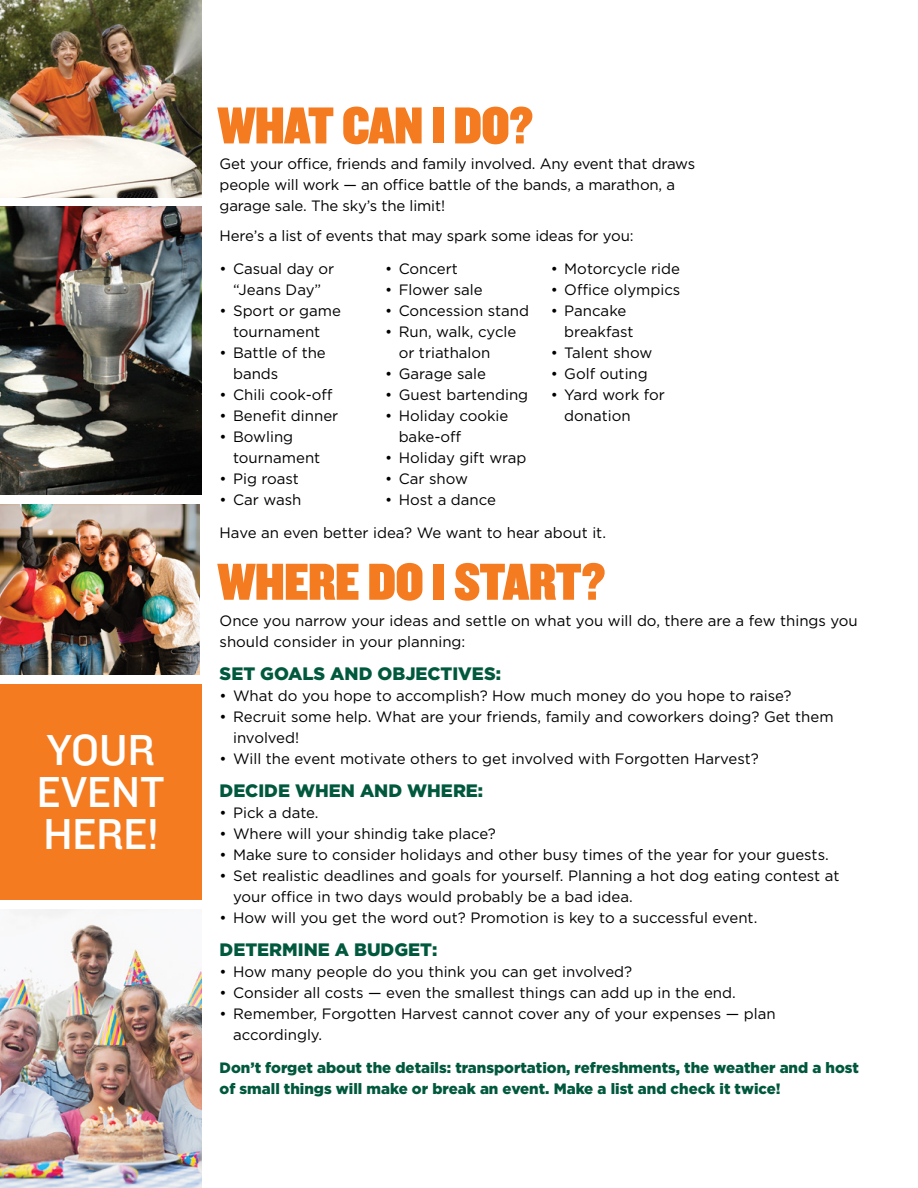
<style>
.page{position:relative;width:918px;height:1188px;background:#fff}
.page>*{position:absolute;margin:0;border:0;box-sizing:border-box;transform-origin:0 0}
.t1{font:54px "Knockout HTF90 Ultmt Welterwt";color:#f47b20}
.t2{font:45px/42px "Knockout HTF31 Junior Middlewt";color:#fff}
.t3{font:900 18px "Gotham";color:#00583d}
.t4{font:15px/21px "Gotham";color:#000}
.t5{font:900 15px/21px "Gotham";color:#00583d}
</style>
<div class="page">
<img style="left:0;top:0;width:202px;height:198px">
<img style="left:0;top:504px;width:200px;height:171px">
<img style="left:0;top:207px;width:202px;height:288px">
<div style="left:0;top:684px;width:202px;height:216px;background:#f47b20"></div>
<img style="left:0;top:909px;width:202px;height:279px">
<h2 class="t2" style="left:37px;top:731px;width:129px">YOUR<br>EVENT<br>HERE!</h2>
<h1 class="t1" style="left:218px;top:96px;width:317px">WHAT CAN I DO?</h1>
<p class="t4" style="left:220px;top:153px;width:477px">Get your office, friends and family involved. Any event that draws people will work — an office battle of the bands, a marathon, a garage sale. The sky’s the limit!</p>
<p class="t4" style="left:220px;top:225px;width:416px">Here’s a list of events that may spark some ideas for you:</p>
<p class="t4" style="left:220px;top:258px;width:116px;text-align:center">• Casual day or “Jeans Day”</p>
<p class="t4" style="left:220px;top:300px;width:123px;text-align:center">• Sport or game tournament</p>
<p class="t4" style="left:233px;top:342px;width:94px;text-indent:-14px">• Battle of the bands</p>
<p class="t4" style="left:220px;top:384px;width:114px">• Chili cook-off</p>
<p class="t4" style="left:220px;top:405px;width:120px">• Benefit dinner</p>
<p class="t4" style="left:233px;top:426px;width:89px;text-indent:-14px">• Bowling tournament</p>
<p class="t4" style="left:220px;top:468px;width:81px">• Pig roast</p>
<p class="t4" style="left:220px;top:489px;width:83px">• Car wash</p>
<p class="t4" style="left:551px;top:258px;width:131px">• Motorcycle ride</p>
<p class="t4" style="left:551px;top:279px;width:131px">• Office olympics</p>
<p class="t4" style="left:564px;top:300px;width:71px;text-indent:-14px">• Pancake breakfast</p>
<p class="t4" style="left:551px;top:342px;width:103px">• Talent show</p>
<p class="t4" style="left:551px;top:363px;width:99px">• Golf outing</p>
<p class="t4" style="left:564px;top:384px;width:102px;text-indent:-14px">• Yard work for donation</p>
<p class="t4" style="left:385px;top:258px;width:74px">• Concert</p>
<p class="t4" style="left:385px;top:279px;width:99px">• Flower sale</p>
<p class="t4" style="left:385px;top:300px;width:145px">• Concession stand</p>
<p class="t4" style="left:399px;top:321px;width:119px;text-indent:-14px">• Run, walk, cycle or triathalon</p>
<p class="t4" style="left:385px;top:363px;width:102px">• Garage sale</p>
<p class="t4" style="left:385px;top:384px;width:145px">• Guest bartending</p>
<p class="t4" style="left:399px;top:405px;width:111px;text-indent:-14px">• Holiday cookie bake-off</p>
<p class="t4" style="left:385px;top:447px;width:143px">• Holiday gift wrap</p>
<p class="t4" style="left:385px;top:468px;width:84px">• Car show</p>
<p class="t4" style="left:385px;top:489px;width:112px">• Host a dance</p>
<p class="t4" style="left:220px;top:522px;width:388px">Have an even better idea? We want to hear about it.</p>
<h1 class="t1" style="left:218px;top:553px;width:389px">WHERE DO I START?</h1>
<p class="t4" style="left:220px;top:610px;width:640px">Once you narrow your ideas and settle on what you will do, there are a few things you should consider in your planning:</p>
<p class="t3" style="left:220px;top:661px;width:13px">set</p>
<p class="t3" style="left:260px;top:661px;width:15px">goa</p>
<p class="t3" style="left:303px;top:661px;width:43px">ls and</p>
<p class="t3" style="left:378px;top:661px;width:75px">Objectives</p>
<p class="t3" style="left:496px;top:661px;width:7px">:</p>
<p class="t4" style="left:220px;top:685px;width:574px">• What do you hope to accomplish? How much money do you hope to raise?</p>
<p class="t4" style="left:233px;top:706px;width:602px;text-indent:-14px">• Recruit some help. What are your friends, family and coworkers doing? Get them involved!</p>
<p class="t4" style="left:220px;top:748px;width:541px">• Will the event motivate others to get involved with Forgotten Harvest?</p>
<p class="t3" style="left:220px;top:778px;width:50px">Decide</p>
<p class="t3" style="left:295px;top:778px;width:34px">When</p>
<p class="t3" style="left:360px;top:778px;width:15px">and</p>
<p class="t3" style="left:407px;top:778px;width:34px">Where</p>
<p class="t3" style="left:478px;top:778px;width:7px">:</p>
<p class="t4" style="left:220px;top:802px;width:101px">• Pick a date.</p>
<p class="t4" style="left:220px;top:823px;width:278px">• Where will your shindig take place?</p>
<p class="t4" style="left:220px;top:844px;width:611px">• Make sure to consider holidays and other busy times of the year for your guests.</p>
<p class="t4" style="left:233px;top:865px;width:608px;text-indent:-14px">• Set realistic deadlines and goals for yourself. Planning a hot dog eating contest at your office in two days would probably be a bad idea.</p>
<p class="t4" style="left:220px;top:907px;width:539px">• How will you get the word out? Promotion is key to a successful event.</p>
<p class="t3" style="left:220px;top:937px;width:14px">deter</p>
<p class="t3" style="left:282px;top:937px;width:27px">mine</p>
<p class="t3" style="left:335px;top:937px;width:34px">a Budget</p>
<p class="t3" style="left:432px;top:937px;width:7px">:</p>
<p class="t4" style="left:220px;top:961px;width:414px">• How many people do you think you can get involved?</p>
<p class="t4" style="left:220px;top:982px;width:518px">• Consider all costs — even the smallest things can add up in the end.</p>
<p class="t4" style="left:233px;top:1003px;width:544px;text-indent:-14px">• Remember, Forgotten Harvest cannot cover any of your expenses — plan accordingly.</p>
<p class="t5" style="left:220px;top:1057px;width:641px">Don’t forget about the details: transportation, refreshments, the weather and a host of small things will make or break an event. Make a list and check it twice!</p>
</div>
